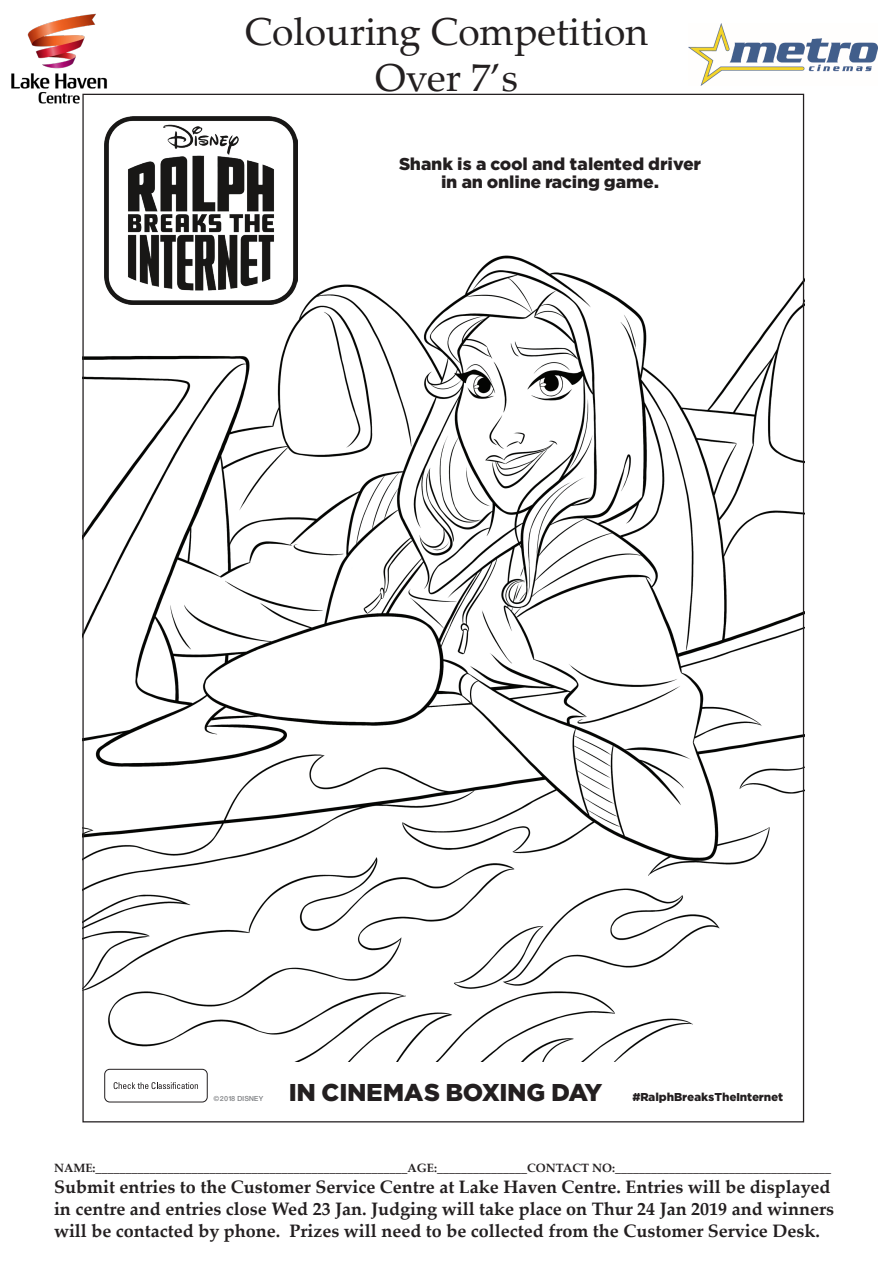
<style>
.page{position:relative;width:893px;height:1263px;background:#fff}
.page>*{position:absolute;margin:0;border:0;box-sizing:border-box;transform-origin:0 0}
.t1{font:39px "Palatino Linotype";color:#231f20}
.t2{font:21.6px "WIR2 Tsr Date";letter-spacing:.005em;color:#231f20}
.t3{font:700 18px/21.6px "Palatino Linotype";color:#231f20}
.t4{font:15.3px/18.3px "WIR2 Tsr Date";color:#231f20;text-align:center}
.t5{font:700 12px "Palatino Linotype";color:#231f20}
.t6{font:10.2px "WIR2 Tsr Date";letter-spacing:-.005em;color:#231f20}
.t7{font:6.3px "WIR2 Tsr Legal";letter-spacing:.025em;color:#808285}
</style>
<div class="page">
<img style="left:84px;top:138px;width:718px;height:923px">
<svg style="left:103px;top:1068px;width:106px;height:36px"></svg>
<div style="left:105px;top:1069px;width:102px;height:33px;background:#fff;border-radius:5px"></div>
<div style="left:104px;top:1069px;width:103px;height:33px;border:1px solid #231f20;border-radius:5px"></div>
<svg style="left:114px;top:1082px;width:84px;height:7px"></svg>
<img style="left:104px;top:116px;width:193px;height:189px">
<img style="left:689px;top:23px;width:189px;height:63px">
<img style="left:11px;top:13px;width:106px;height:101px">
<p class="t1" style="left:245px;top:4px;width:405px">Colouring Competition</p>
<p class="t1" style="left:375px;top:51px;width:144px">Over 7’s</p>
<p class="t4" style="left:400px;top:154px;width:304px">Shank is a cool and talented driver in an online racing game.</p>
<p class="t7" style="left:214px;top:1094px;width:52px">©2018 DISNEY</p>
<p class="t2" style="left:290px;top:1078px;width:314px">IN CINEMAS BOXING DAY</p>
<p class="t6" style="left:633px;top:1090px;width:153px">#RalphBreaksTheInternet</p>
<p class="t5" style="left:54px;top:1159px;width:779px">NAME:____________________________________________________AGE:_______________CONTACT NO:____________________________________</p>
<p class="t3" style="left:54px;top:1176px;width:782px">Submit entries to the Customer Service Centre at Lake Haven Centre. Entries will be displayed in centre and entries close Wed 23 Jan. Judging will take place on Thur 24 Jan 2019 and winners will be contacted by phone. Prizes will need to be collected from the Customer Service Desk.</p>
</div>
